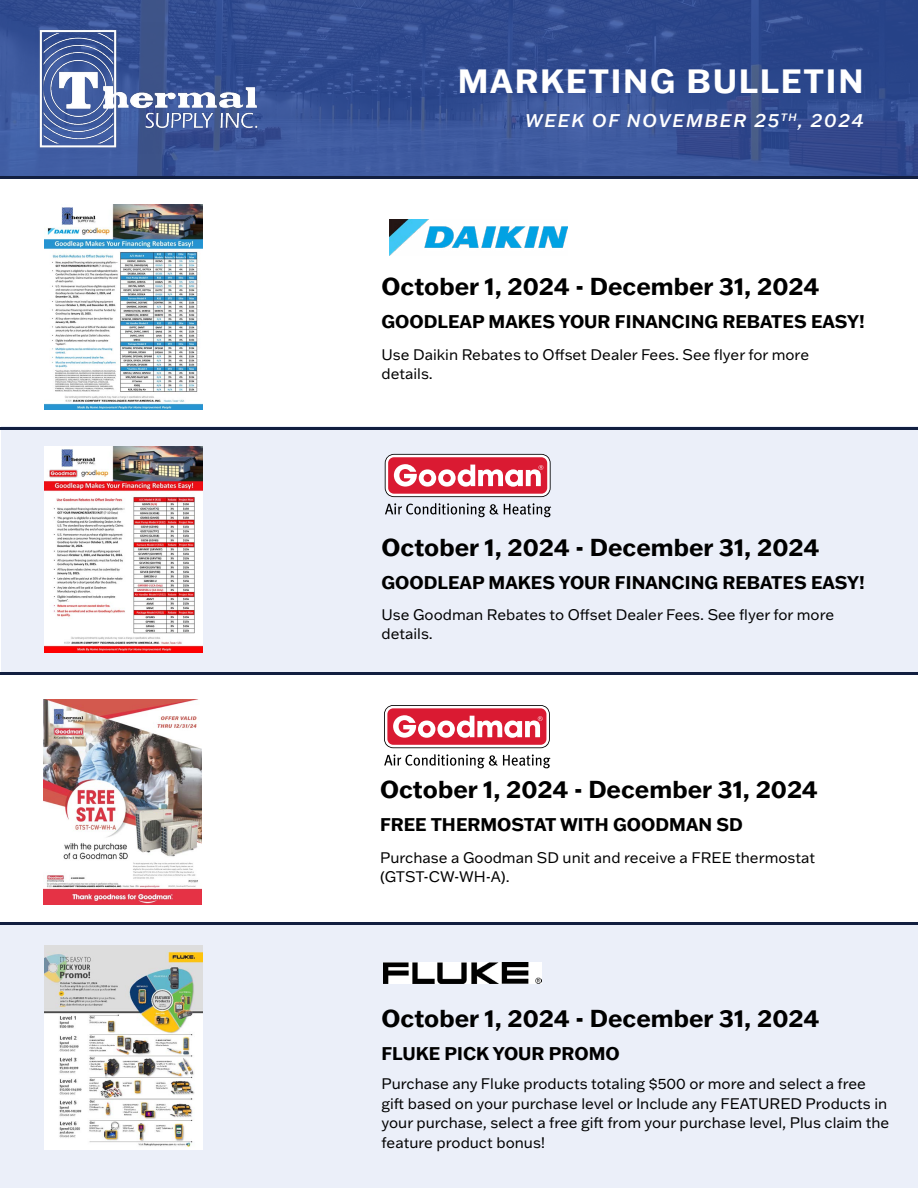
<style>
.page{position:relative;width:918px;height:1188px;background:#fff}
.page>*{position:absolute;margin:0;border:0;box-sizing:border-box;transform-origin:0 0}
.t1{font:700 33px "Franklin Gothic ATF";letter-spacing:.05em;color:#fff}
.t2{font:700 24px "Franklin Gothic ATF";color:#000}
.t3{font:700 18px "Franklin Gothic ATF";color:#000}
.t4{font:italic 500 18px "Franklin Gothic ATF";letter-spacing:.1em;color:#fff}
.t5{font:15px/19.5px "Franklin Gothic ATF";color:#000}
</style>
<div class="page">
<div style="left:1px;top:925px;width:917px;height:263px;background:#ebeff9"></div>
<div style="left:2px;top:427px;width:916px;height:248px;background:#ebeff9"></div>
<svg style="left:0;top:0;width:918px;height:176px;background:#344f93"></svg>
<img style="left:36px;top:23px;width:231px;height:131px">
<hr style="left:0;top:176px;width:917px;height:3px;background:#121f40">
<hr style="left:0;top:427px;width:917px;height:3px;background:#121f40">
<hr style="left:0;top:672px;width:917px;height:3px;background:#121f40">
<hr style="left:1px;top:922px;width:917px;height:3px;background:#121f40">
<img style="left:45px;top:945px;width:158px;height:204px">
<img style="left:384px;top:963px;width:158px;height:21px">
<img style="left:44px;top:699px;width:157px;height:206px">
<svg style="left:384px;top:754px;width:166px;height:14px"></svg>
<svg style="left:384px;top:705px;width:166px;height:43px"></svg>
<img style="left:45px;top:446px;width:158px;height:206px">
<svg style="left:385px;top:503px;width:166px;height:14px"></svg>
<svg style="left:385px;top:454px;width:166px;height:43px;background:#de6e7c"></svg>
<img style="left:45px;top:204px;width:158px;height:206px">
<img style="left:390px;top:219px;width:177px;height:36px">
<h1 class="t1" style="left:458px;top:59px;width:407px">MARKETING BULLETIN</h1>
<p class="t4" style="left:525px;top:108px;width:340px">WEEK OF NOVEMBER 25<sup>TH</sup>, 2024</p>
<h2 class="t2" style="left:381px;top:271px;width:439px">October 1, 2024 - December 31, 2024</h2>
<p class="t3" style="left:381px;top:310px;width:485px">GOODLEAP MAKES YOUR FINANCING REBATES EASY!</p>
<p class="t5" style="left:381px;top:344px;width:429px">Use Daikin Rebates to Offset Dealer Fees. See flyer for more details.</p>
<h2 class="t2" style="left:381px;top:531px;width:439px">October 1, 2024 - December 31, 2024</h2>
<p class="t3" style="left:381px;top:570px;width:485px">GOODLEAP MAKES YOUR FINANCING REBATES EASY!</p>
<p class="t5" style="left:381px;top:604px;width:454px">Use Goodman Rebates to Offset Dealer Fees. See flyer for more details.</p>
<h2 class="t2" style="left:380px;top:773px;width:439px">October 1, 2024 - December 31, 2024</h2>
<p class="t3" style="left:380px;top:812px;width:364px">FREE THERMOSTAT WITH GOODMAN SD</p>
<p class="t5" style="left:380px;top:847px;width:437px">Purchase a Goodman SD unit and receive a FREE thermostat (GTST-CW-WH-A).</p>
<h2 class="t2" style="left:381px;top:1002px;width:439px">October 1, 2024 - December 31, 2024</h2>
<p class="t3" style="left:381px;top:1042px;width:240px">FLUKE PICK YOUR PROMO</p>
<p class="t5" style="left:381px;top:1074px;width:509px">Purchase any Fluke products totaling $500 or more and select a free gift based on your purchase level or Include any FEATURED Products in your purchase, select a free gift from your purchase level, Plus claim the feature product bonus!</p>
</div>
